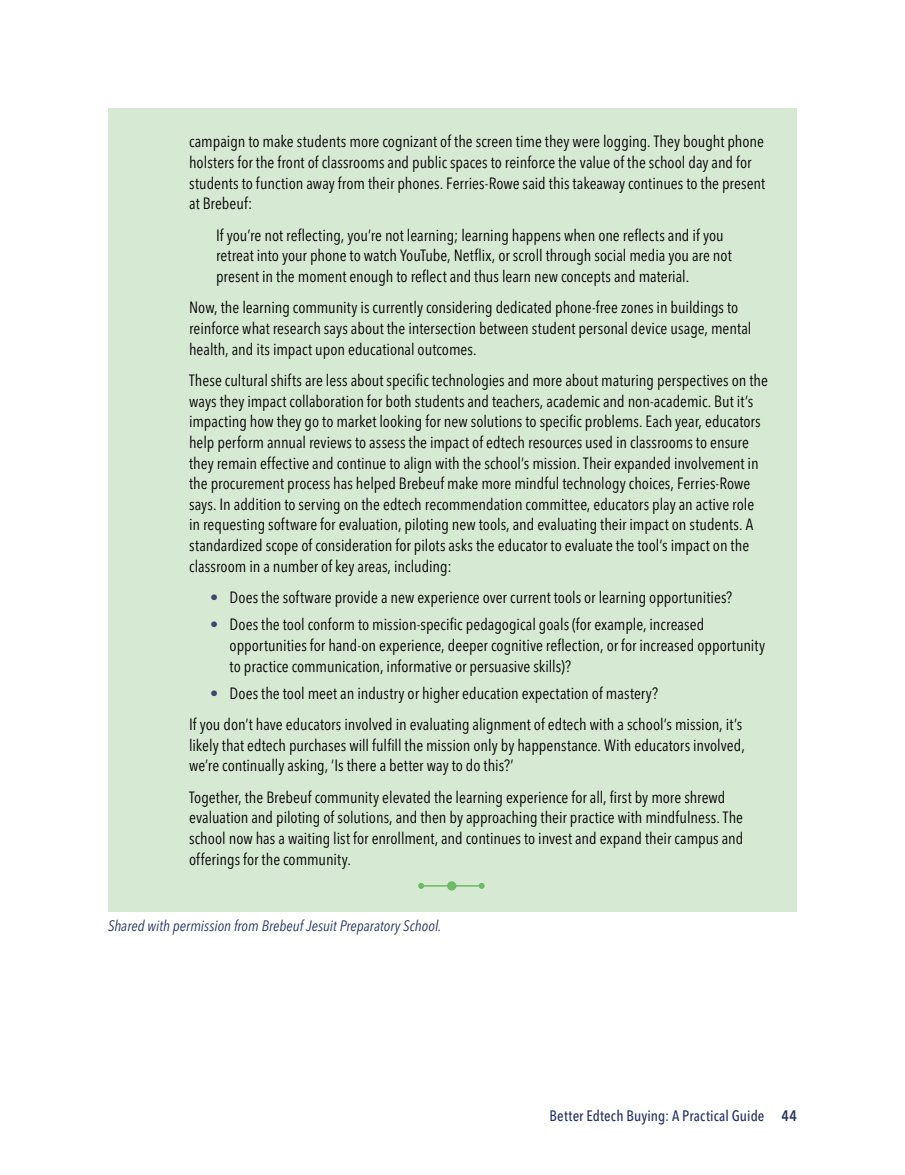
<style>
.page{position:relative;width:905px;height:1175px;background:#fff}
.page>*{position:absolute;margin:0;border:0;box-sizing:border-box;transform-origin:0 0}
._2-VFF_Text{font:condensed 16.2px/20.7px "Avenir Next LT Pro";color:#000}
._2-VFF_BQ{font:condensed 16.2px/20.7px "Avenir Next LT Pro";color:#000}
._0-Source{font:italic condensed 15px "Avenir Next LT Pro";letter-spacing:.005em;color:#263163}
.t1{font:500 condensed 15px "Avenir Next LT Pro";letter-spacing:.005em;color:#263163}
.s1{color:#414571}
.s2{font-weight:600}
</style>
<div class="page">
<div style="left:108px;top:108px;width:688px;height:803px;background:#d6e9d2"></div>
<hr style="left:421px;top:885px;width:60px;height:1px;background:#6cba63">
<svg style="left:418px;top:883px;width:6px;height:6px"></svg>
<svg style="left:478px;top:883px;width:6px;height:6px"></svg>
<div style="left:447px;top:881px;width:9px;height:9px;background:#6cba63;border-radius:50%"></div>
<p class="_2-VFF_Text" style="left:189px;top:131px;width:577px">campaign to make students more cognizant of the screen time they were logging. They bought phone holsters for the front of classrooms and public spaces to reinforce the value of the school day and for students to function away from their phones. Ferries-Rowe said this takeaway continues to the present at Brebeuf:</p>
<p class="_2-VFF_BQ" style="left:216px;top:225px;width:517px">If you’re not reflecting, you’re not learning; learning happens when one reflects and if you retreat into your phone to watch YouTube, Netflix, or scroll through social media you are not present in the moment enough to reflect and thus learn new concepts and material.</p>
<p class="_2-VFF_Text" style="left:189px;top:297px;width:563px">Now, the learning community is currently considering dedicated phone-free zones in buildings to reinforce what research says about the intersection between student personal device usage, mental health, and its impact upon educational outcomes.</p>
<p class="_2-VFF_Text" style="left:189px;top:370px;width:580px">These cultural shifts are less about specific technologies and more about maturing perspectives on the ways they impact collaboration for both students and teachers, academic and non-academic. But it’s impacting how they go to market looking for new solutions to specific problems. Each year, educators help perform annual reviews to assess the impact of edtech resources used in classrooms to ensure they remain effective and continue to align with the school’s mission. Their expanded involvement in the procurement process has helped Brebeuf make more mindful technology choices, Ferries-Rowe says. In addition to serving on the edtech recommendation committee, educators play an active role in requesting software for evaluation, piloting new tools, and evaluating their impact on students. A standardized scope of consideration for pilots asks the educator to evaluate the tool’s impact on the classroom in a number of key areas, including:</p>
<p class="_2-VFF_Text" style="left:210px;top:587px;width:523px"><span class="s1">•</span> Does the software provide a new experience over current tools or learning opportunities?</p>
<p class="_2-VFF_Text" style="left:230px;top:614px;width:537px;text-indent:-19px"><span class="s1">•</span> Does the tool conform to mission-specific pedagogical goals (for example, increased opportunities for hand-on experience, deeper cognitive reflection, or for increased opportunity to practice communication, informative or persuasive skills)?</p>
<p class="_2-VFF_Text" style="left:210px;top:682px;width:449px"><span class="s1">•</span> Does the tool meet an industry or higher education expectation of mastery?</p>
<p class="_2-VFF_Text" style="left:189px;top:714px;width:557px">If you don’t have educators involved in evaluating alignment of edtech with a school’s mission, it’s likely that edtech purchases will fulfill the mission only by happenstance. With educators involved, we’re continually asking, ‘Is there a better way to do this?’</p>
<p class="_2-VFF_Text" style="left:189px;top:786px;width:556px">Together, the Brebeuf community elevated the learning experience for all, first by more shrewd evaluation and piloting of solutions, and then by approaching their practice with mindfulness. The school now has a waiting list for enrollment, and continues to invest and expand their campus and offerings for the community.</p>
<p class="_0-Source" style="left:108px;top:916px;width:335px">Shared with permission from Brebeuf Jesuit Preparatory School.</p>
<p class="t1" style="left:549px;top:1106px;width:249px">Better Edtech Buying: A Practical Guide <span class="s2">44</span></p>
</div>
